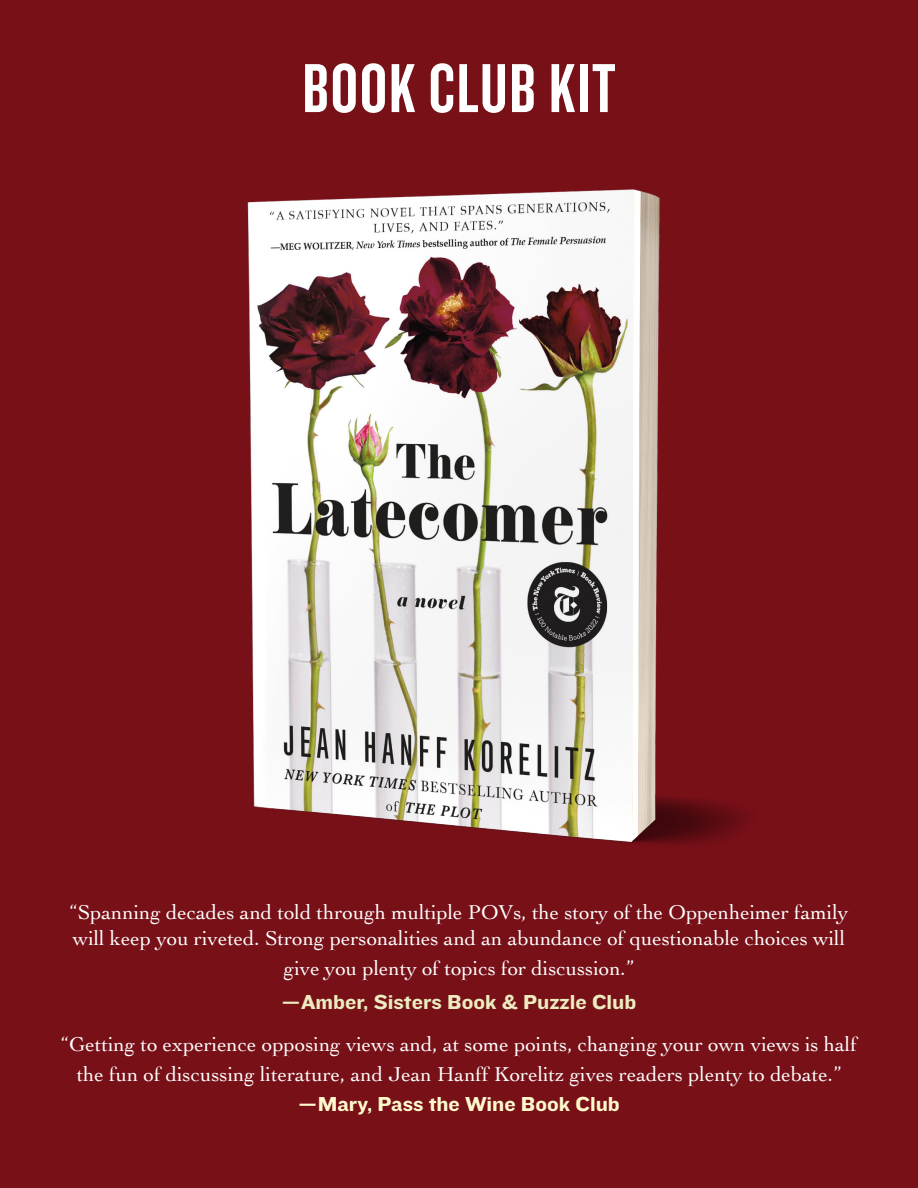
<style>
.page{position:relative;width:918px;height:1188px;background:#781018}
.page>*{position:absolute;margin:0;border:0;box-sizing:border-box;transform-origin:0 0}
.t1{font:72px "Knockout 48 Featherweight";letter-spacing:.025em;color:#fff}
.t2{font:21px/25.5px "Cochin";color:#fff}
.t3{font:21px "Knockout 52 Cruiserweight";color:#edecc0}
.t4{font:21px "Knockout 52 Cruiserweight";color:#fef8cd}
</style>
<div class="page">
<img style="left:156px;top:163px;width:606px;height:702px">
<h1 class="t1" style="left:302px;top:44px;width:315px">BOOK CLUB KIT</h1>
<p class="t2" style="left:70px;top:899px;width:780px">“Spanning decades and told through multiple POVs, the story of the Oppenheimer family will keep you riveted. Strong personalities and an abundance of questionable choices will</p>
<p class="t2" style="left:284px;top:954px;width:352px">give you plenty of topics for discussion.”</p>
<p class="t3" style="left:282px;top:988px;width:356px">—Amber, Sisters Book &amp; Puzzle Club</p>
<p class="t2" style="left:61px;top:1029px;width:797px;line-height:30px;text-align:center">“Getting to experience opposing views and, at some points, changing your own views is half the fun of discussing literature, and Jean Hanff Korelitz gives readers plenty to debate.”</p>
<p class="t4" style="left:298px;top:1090px;width:323px">—Mary, Pass the Wine Book Club</p>
</div>
